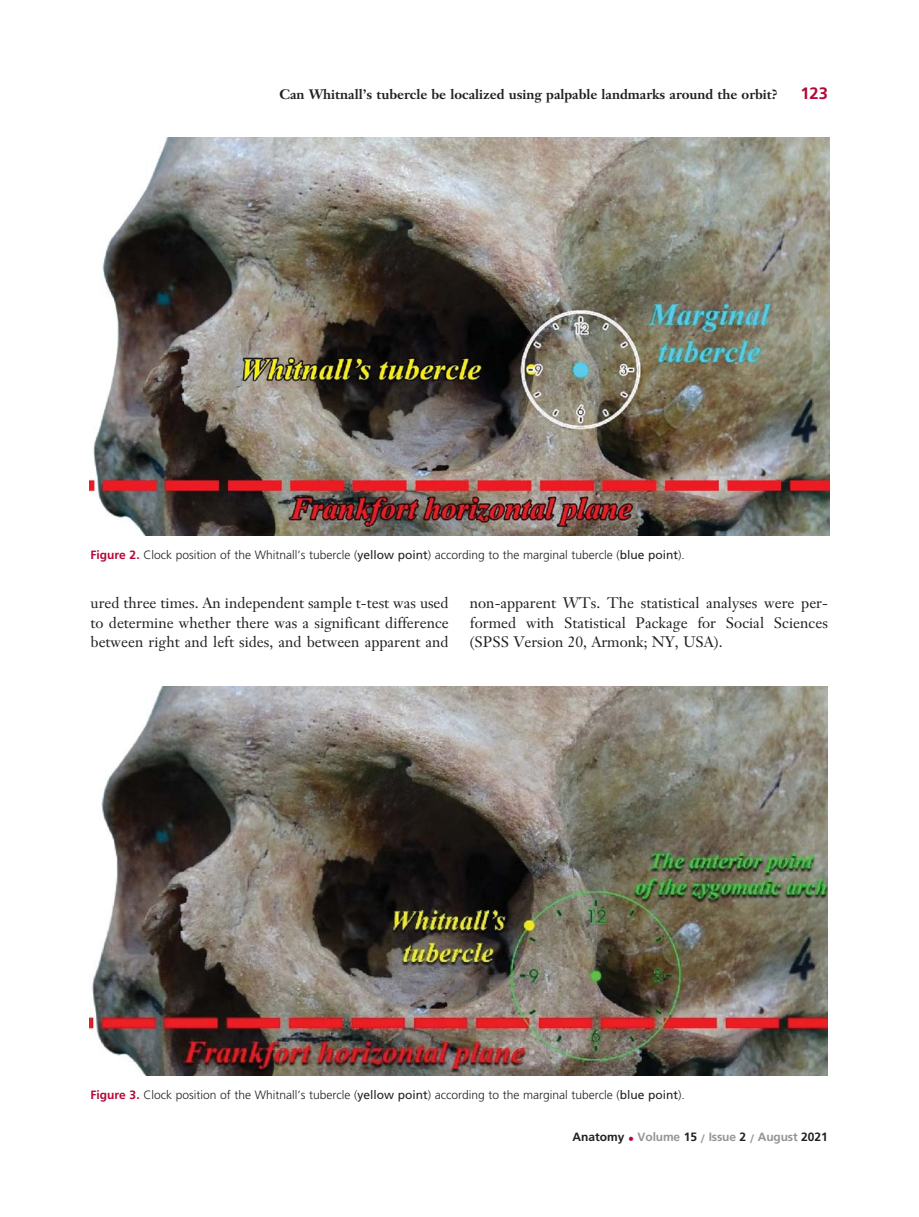
<style>
.page{position:relative;width:919px;height:1217px;background:#fff}
.page>*{position:absolute;margin:0;border:0;box-sizing:border-box;transform-origin:0 0}
.t1{font:700 16.5px "Frutiger";color:#b30738}
.t2{font:15px/19.4px "Janson Text";color:#231f20;text-align:justify}
.t3{font:700 13.5px "Janson Text";color:#231f20}
.t4{font:300 12px "Frutiger";color:#231f20}
.t5{font:700 12px "Frutiger";letter-spacing:-.01em;color:#939598}
.s1{font-weight:700;color:#b30738}
.s2{font-weight:400}
.s3{color:#231f20}
.s4{color:#b30738}
</style>
<div class="page">
<img style="left:89px;top:137px;width:740px;height:398px">
<img style="left:89px;top:686px;width:738px;height:389px">
<p class="t3" style="left:279px;top:89px;width:500px">Can Whitnall’s tubercle be localized using palpable landmarks around the orbit?</p>
<p class="t1" style="left:800px;top:87px;width:29px">123</p>
<p class="t4" style="left:91px;top:549px;width:595px"><span class="s1">Figure 2.</span> Clock position of the Whitnall’s tubercle (<span class="s2">yellow point</span>) according to the marginal tubercle (<span class="s2">blue point</span>).</p>
<p class="t2" style="left:91px;top:595px;width:359px">ured three times. An independent sample t-test was used to determine whether there was a significant difference between right and left sides, and between apparent and</p>
<p class="t2" style="left:470px;top:595px;width:359px">non-apparent WTs. The statistical analyses were per&shy;formed with Statistical Package for Social Sciences (SPSS Version 20, Armonk; NY, USA).</p>
<p class="t4" style="left:91px;top:1089px;width:595px"><span class="s1">Figure 3.</span> Clock position of the Whitnall’s tubercle (<span class="s2">yellow point</span>) according to the marginal tubercle (<span class="s2">blue point</span>).</p>
<p class="t5" style="left:572px;top:1132px;width:257px"><span class="s3">Anatomy</span> <span class="s4">•</span> Volume <span class="s3">15</span> / Issue <span class="s3">2</span> / August <span class="s3">2021</span></p>
</div>
